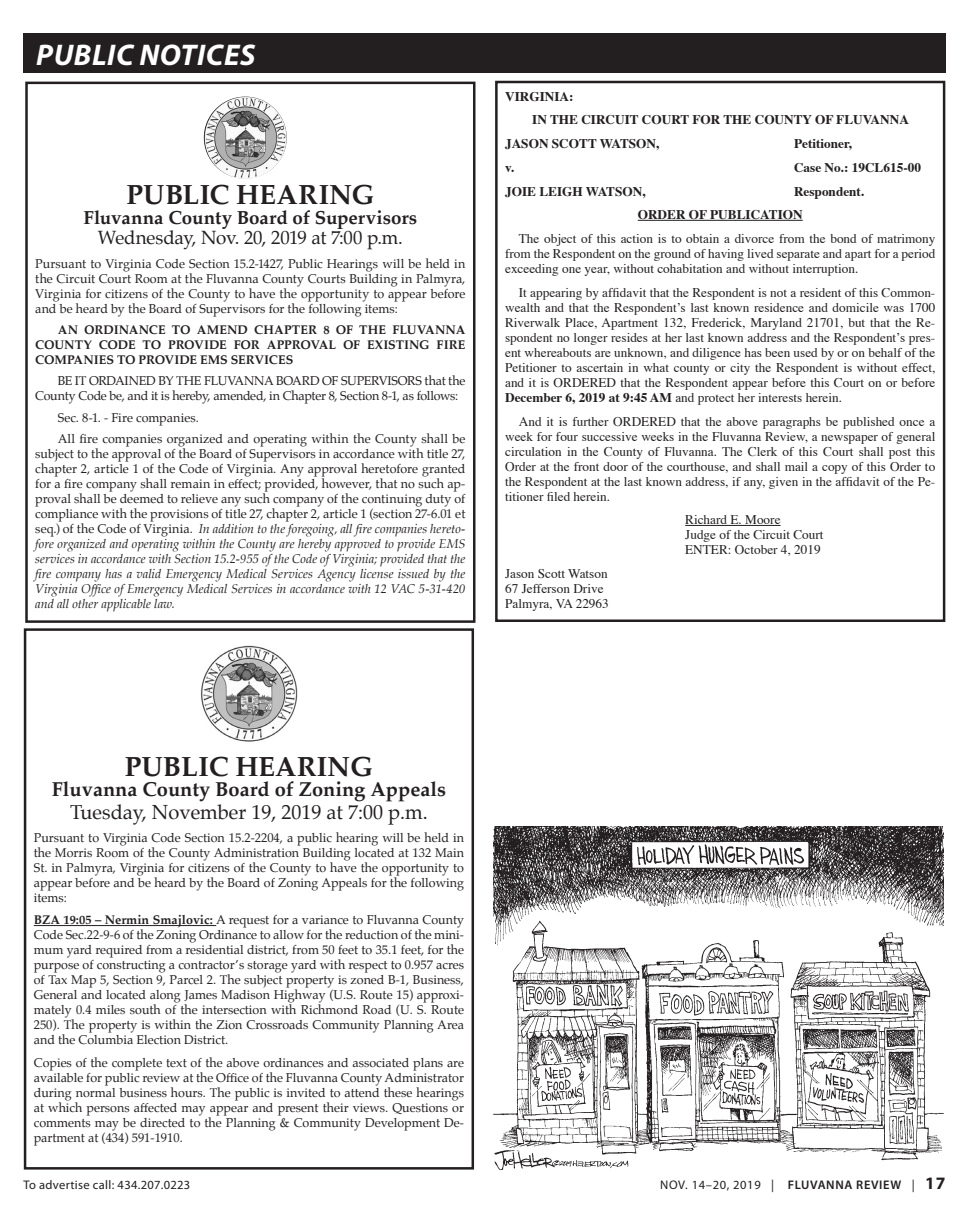
<style>
.page{position:relative;width:968px;height:1215px;background:#fff}
.page>*{position:absolute;margin:0;border:0;box-sizing:border-box;transform-origin:0 0}
.Page_Header{font:italic 700 30px "Myriad Pro";letter-spacing:.02em;color:#fff}
.t1{font:700 27.5px "Palatino";color:#231f20}
.t2{font:700 20px/23.8px "Palatino";color:#231f20;text-align:center}
.t3{font:700 18.75px/20px "Palatino";color:#231f20;text-align:center}
.t4{font:13.25px/15px "Times";color:#231f20}
.t5{font:700 13.25px "Times";color:#231f20}
.t6{font:12.5px/15px "Palatino";color:#231f20;text-align:justify}
.t7{font:12.5px/15px "Palatino";letter-spacing:-.02em;color:#231f20}
.t8{font:700 12.5px/15px "Palatino";color:#231f20;text-align:justify}
.t9{font:12.5px "Myriad Pro";letter-spacing:.05em;color:#231f20}
.t10{font:12.5px "Myriad Pro";letter-spacing:.025em;color:#231f20}
.s1{font-weight:400}
.s2{font-style:italic}
.s3{font-weight:700}
.s4{font-weight:600}
.s5{font-weight:700;font-size:17.5px}
</style>
<div class="page">
<div style="left:472px;top:34px;width:473px;height:39px;background:#231f20"></div>
<div style="left:23px;top:34px;width:450px;height:39px;background:#231f20"></div>
<hr style="left:637px;top:220px;width:165px;height:1px;background:#231f20">
<hr style="left:685px;top:525px;width:95px;height:1px;background:#231f20">
<div style="left:495px;top:81px;width:450px;height:541px;border:2px solid #231f20"></div>
<div style="left:25px;top:82px;width:450px;height:541px;border:2px solid #231f20"></div>
<img style="left:204px;top:97px;width:83px;height:82px;border-radius:41px">
<hr style="left:34px;top:925px;width:182px;height:1px;background:#231f20">
<div style="left:24px;top:628px;width:450px;height:542px;border:2px solid #231f20"></div>
<img style="left:200px;top:646px;width:98px;height:96px">
<img style="left:494px;top:826px;width:449px;height:344px">
<p class="Page_Header" style="left:36px;top:35px;width:221px">PUBLIC NOTICES</p>
<p class="t1" style="left:126px;top:171px;width:249px">PUBLIC HEARING</p>
<p class="t3" style="left:83px;top:207px;width:335px">Fluvanna County Board of Supervisors<br><span class="s1">Wednesday, Nov. 20, 2019 at 7:00 p.m.</span></p>
<p class="t6" style="left:35px;top:256px;width:432px">Pursuant to Virginia Code Section 15.2-1427, Public Hearings will be held in the Circuit Court Room at the Fluvanna County Courts Building in Palmyra, Virginia for citizens of the County to have the opportunity to appear before and be heard by the Board of Supervisors for the following items:</p>
<p class="t8" style="left:35px;top:322px;width:431px;text-indent:22px">AN ORDINANCE TO AMEND CHAPTER 8 OF THE FLUVANNA COUNTY CODE TO PROVIDE FOR APPROVAL OF EXISTING FIRE COMPANIES TO PROVIDE EMS SERVICES</p>
<p class="t7" style="left:35px;top:374px;width:431px;text-indent:22px">BE IT ORDAINED BY THE FLUVANNA BOARD OF SUPERVISORS that the<br>County Code be, and it is hereby, amended, in Chapter 8, Section 8-1, as follows:</p>
<p class="t6" style="left:58px;top:407px;width:409px;line-height:21.2px">Sec. 8-1. - Fire companies.<br>All fire companies organized and operating within the County shall be</p>
<p class="t6" style="left:35px;top:446px;width:432px">subject to the approval of the Board of Supervisors in accordance with title 27, chapter 2, article 1 of the Code of Virginia. Any approval heretofore granted for a fire company shall remain in effect; provided, however, that no such ap&shy;proval shall be deemed to relieve any such company of the continuing duty of compliance with the provisions of title 27, chapter 2, article 1 (section 27-6.01 et seq.) of the Code of Virginia. <span class="s2">In addition to the foregoing, all fire companies hereto&shy;fore organized and operating within the County are hereby approved to provide EMS services in accordance with Section 15.2-955 of the Code of Virginia; provided that the fire company has a valid Emergency Medical Services Agency license issued by the Virginia Office of Emergency Medical Services in accordance with 12 VAC 5-31-420 and all other applicable law.</span></p>
<p class="t5" style="left:505px;top:84px;width:70px">VIRGINIA:</p>
<p class="t5" style="left:532px;top:107px;width:378px">IN THE CIRCUIT COURT FOR THE COUNTY OF FLUVANNA</p>
<p class="t5" style="left:505px;top:131px;width:156px">JASON SCOTT WATSON,</p>
<p class="t5" style="left:794px;top:131px;width:60px">Petitioner,</p>
<p class="t5" style="left:505px;top:155px;width:11px">v.</p>
<p class="t5" style="left:794px;top:155px;width:128px">Case No.: 19CL615-00</p>
<p class="t5" style="left:505px;top:179px;width:142px">JOIE LEIGH WATSON,</p>
<p class="t5" style="left:794px;top:179px;width:72px">Respondent.</p>
<p class="t5" style="left:637px;top:202px;width:166px">ORDER OF PUBLICATION</p>
<p class="t4" style="left:519px;top:230px;width:418px">The object of this action is to obtain a divorce from the bond of matrimony</p>
<p class="t4" style="left:505px;top:245px;width:432px">from the Respondent on the ground of having lived separate and apart for a period exceeding one year, without cohabitation and without interruption.</p>
<p class="t4" style="left:505px;top:284px;width:432px;text-align:justify;text-indent:14px">It appearing by affidavit that the Respondent is not a resident of this Common&shy;wealth and that the Respondent’s last known residence and domicile was 1700<br>Riverwalk Place, Apartment 132, Frederick, Maryland 21701, but that the Re&shy;spondent no longer resides at her last known address and the Respondent’s pres&shy;ent whereabouts are unknown, and diligence has been used by or on behalf of the Petitioner to ascertain in what county or city the Respondent is without effect, and it is ORDERED that the Respondent appear before this Court on or before <span class="s3">December 6, 2019 at 9:45 AM</span> and protect her interests herein.</p>
<p class="t4" style="left:505px;top:413px;width:432px;text-align:justify;text-indent:14px">And it is further ORDERED that the above paragraphs be published once a week for four successive weeks in the Fluvanna Review, a newspaper of general circulation in the County of Fluvanna. The Clerk of this Court shall post this Order at the front door of the courthouse, and shall mail a copy of this Order to the Respondent at the last known address, if any, given in the affidavit of the Pe&shy;titioner filed herein.</p>
<p class="t4" style="left:685px;top:511px;width:140px">Richard E. Moore<br>Judge of the Circuit Court<br>ENTER: October 4, 2019</p>
<p class="t4" style="left:505px;top:565px;width:105px">Jason Scott Watson<br>67 Jefferson Drive<br>Palmyra, VA 22963</p>
<p class="t1" style="left:125px;top:743px;width:250px">PUBLIC HEARING</p>
<p class="t2" style="left:52px;top:776px;width:395px">Fluvanna County Board of Zoning Appeals<br><span class="s1">Tuesday, November 19, 2019 at 7:00 p.m.</span></p>
<p class="t6" style="left:34px;top:830px;width:432px">Pursuant to Virginia Code Section 15.2-2204, a public hearing will be held in the Morris Room of the County Administration Building located at 132 Main St. in Palmyra, Virginia for citizens of the County to have the opportunity to appear before and be heard by the Board of Zoning Appeals for the following items:</p>
<p class="t6" style="left:34px;top:912px;width:432px"><span class="s3">BZA 19:05 – Nermin Smajlovic:</span> A request for a variance to Fluvanna County Code Sec.22-9-6 of the Zoning Ordinance to allow for the reduction of the mini&shy;mum yard required from a residential district, from 50 feet to 35.1 feet, for the purpose of constructing a contractor’s storage yard with respect to 0.957 acres of Tax Map 5, Section 9, Parcel 2. The subject property is zoned B-1, Business, General and located along James Madison Highway (U.S. Route 15) approxi&shy;mately 0.4 miles south of the intersection with Richmond Road (U. S. Route 250). The property is within the Zion Crossroads Community Planning Area and the Columbia Election District.</p>
<p class="t6" style="left:34px;top:1055px;width:432px">Copies of the complete text of the above ordinances and associated plans are available for public review at the Office of the Fluvanna County Administrator during normal business hours. The public is invited to attend these hearings at which persons affected may appear and present their views. Questions or comments may be directed to the Planning &amp; Community Development De&shy;partment at (434) 591-1910.</p>
<p class="t10" style="left:23px;top:1177px;width:168px">To advertise call: 434.207.0223</p>
<p class="t9" style="left:660px;top:1177px;width:287px">NOV. 14–20, 2019 | <span class="s4">FLUVANNA REVIEW</span> | <span class="s5">17</span></p>
</div>
